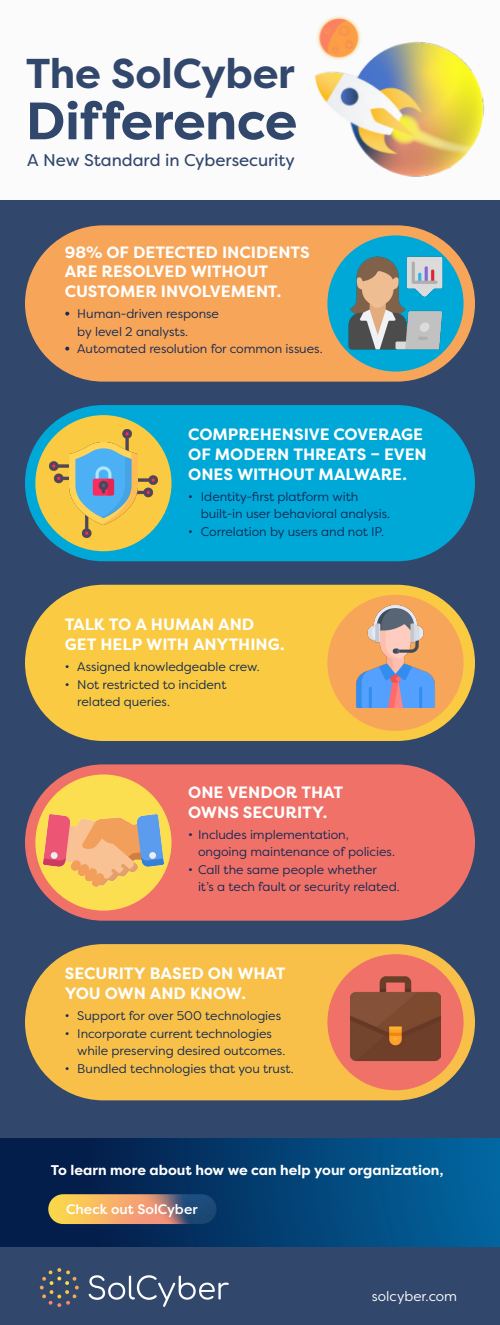
<style>
.page{position:relative;width:500px;height:1325px;background:#fff}
.page>*{position:absolute;margin:0;border:0;box-sizing:border-box;transform-origin:0 0}
.t1{font:700 52.5px "Filson Pro";letter-spacing:-.01em;color:#32476c}
.t2{font:700 41.62px "Filson Pro";letter-spacing:-.005em;color:#32476c}
.t3{font:17px "Filson Pro";letter-spacing:-.005em;color:#32476c}
.t4{font:700 16.38px/19.6px "Filson Pro";color:#fff}
.t5{font:700 14px "Filson Pro";color:#fff}
.t6{font:500 13.75px "Filson Pro";color:#fff}
.t7{font:13.75px "Filson Pro";color:#fff}
.t8{font:12.5px/17.5px "Filson Pro";letter-spacing:-.005em;color:#112954}
.s1{font-weight:900}
</style>
<div class="page">
<div style="left:0;top:0;width:500px;height:225px;background:#fbfbfb"></div>
<img style="left:314px;top:16px;width:170px;height:161px">
<div style="left:0;top:200px;width:500px;height:1125px;background:#32476c"></div>
<div style="left:0;top:1138px;width:500px;height:109px;background:linear-gradient(to right,#05133e,#02649e)"></div>
<svg style="left:89px;top:1275px;width:140px;height:32px"></svg>
<svg style="left:40px;top:1268px;width:39px;height:39px"></svg>
<img style="left:48px;top:1194px;width:169px;height:30px;border-radius:15px">
<div style="left:25px;top:225px;width:450px;height:157px;background:#f7a559;border-radius:78px"></div>
<div style="left:25px;top:405px;width:450px;height:156px;background:#00a8d8;border-radius:78px"></div>
<div style="left:25px;top:585px;width:450px;height:156px;background:#faca42;border-radius:78px"></div>
<div style="left:25px;top:764px;width:450px;height:157px;background:#f07168;border-radius:78px"></div>
<div style="left:25px;top:944px;width:450px;height:156px;background:#f8c049;border-radius:78px"></div>
<div style="left:327px;top:235px;width:137px;height:137px;background:#00a8d8;border-radius:50%"></div>
<div style="left:35px;top:415px;width:137px;height:136px;background:#faca42;border-radius:50%"></div>
<div style="left:327px;top:595px;width:137px;height:136px;background:#f7a559;border-radius:50%"></div>
<div style="left:35px;top:774px;width:137px;height:137px;background:#fbdf50;border-radius:50%"></div>
<div style="left:327px;top:954px;width:137px;height:136px;background:#f07168;border-radius:50%"></div>
<img style="left:348px;top:256px;width:95px;height:94px">
<img style="left:350px;top:976px;width:91px;height:85px">
<img style="left:345px;top:606px;width:101px;height:101px">
<img style="left:49px;top:430px;width:108px;height:108px">
<img style="left:43px;top:791px;width:121px;height:120px">
<h2 class="t2" style="left:26px;top:47px;width:271px">The SolCyber</h2>
<h1 class="t1" style="left:26px;top:88px;width:273px">Difference</h1>
<h3 class="t3" style="left:27px;top:148px;width:269px">A New Standard in Cybersecurity</h3>
<h3 class="t4" style="left:65px;top:242px;width:246px">98% OF DETECTED INCIDENTS<br>ARE RESOLVED WITHOUT<br>CUSTOMER INVOLVEMENT.</h3>
<p class="t8" style="left:77px;top:305px;width:143px;text-indent:-13px"><span class="s1">•</span> Human-driven response by level 2 analysts.</p>
<p class="t8" style="left:65px;top:340px;width:260px"><span class="s1">•</span> Automated resolution for common issues.</p>
<h3 class="t4" style="left:188px;top:425px;width:240px">COMPREHENSIVE COVERAGE<br>OF MODERN THREATS – EVEN<br>ONES WITHOUT MALWARE.</h3>
<p class="t8" style="left:201px;top:487px;width:191px;text-indent:-13px">• Identity-first platform with built-in user behavioral analysis.</p>
<p class="t8" style="left:188px;top:522px;width:197px">• Correlation by users and not IP.</p>
<h3 class="t4" style="left:65px;top:615px;width:222px">TALK TO A HUMAN AND<br>GET HELP WITH ANYTHING.</h3>
<p class="t8" style="left:65px;top:658px;width:196px">• Assigned knowledgeable crew.</p>
<p class="t8" style="left:77px;top:675px;width:151px;text-indent:-13px">• Not restricted to incident related queries.</p>
<h3 class="t4" style="left:188px;top:783px;width:157px">ONE VENDOR THAT<br>OWNS SECURITY.</h3>
<p class="t8" style="left:198px;top:825px;width:198px;text-indent:-10px">• Includes implementation, ongoing maintenance of policies.</p>
<p class="t8" style="left:198px;top:860px;width:203px;text-indent:-10px">• Call the same people whether<br>it’s a tech fault or security related.</p>
<h3 class="t4" style="left:65px;top:964px;width:222px">SECURITY BASED ON WHAT<br>YOU OWN AND KNOW.</h3>
<p class="t8" style="left:65px;top:1007px;width:218px">• Support for over 500 technologies</p>
<p class="t8" style="left:77px;top:1024px;width:210px;text-indent:-13px">• Incorporate current technologies while preserving desired outcomes.</p>
<p class="t8" style="left:65px;top:1059px;width:231px">• Bundled technologies that you trust.</p>
<p class="t5" style="left:51px;top:1162px;width:394px">To learn more about how we can help your organization,</p>
<p class="t6" style="left:66px;top:1200px;width:133px">Check out SolCyber</p>
<p class="t7" style="left:372px;top:1287px;width:87px">solcyber.com</p>
</div>
